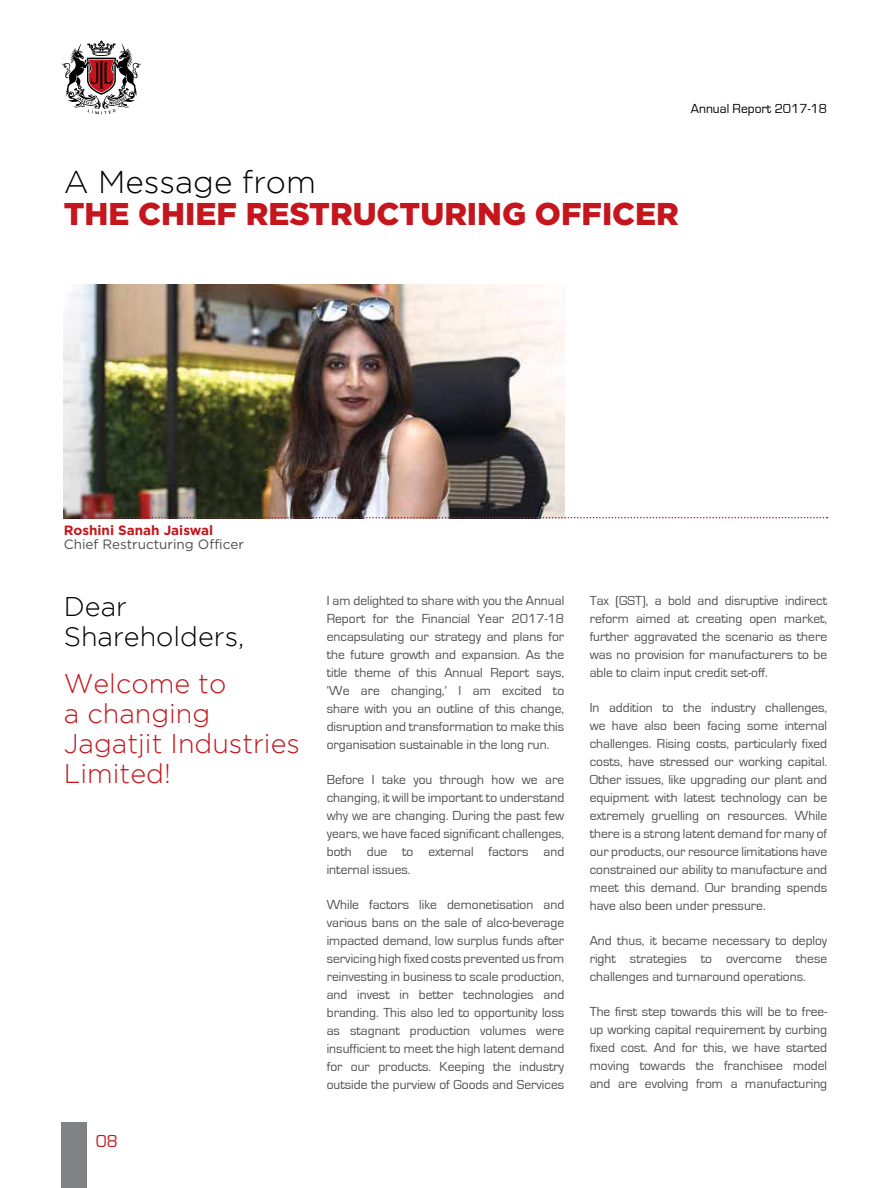
<style>
.page{position:relative;width:891px;height:1188px;background:#fff}
.page>*{position:absolute;margin:0;border:0;box-sizing:border-box;transform-origin:0 0}
.t1{font:900 31.5px "Gotham";color:#c4161c}
.t2{font:300 31.5px/31.5px "Gotham";color:#000}
.t3{font:300 27px/30px "Gotham";color:#c4161c}
.t4{font:300 27px/30px "Gotham";color:#000}
.t5{font:18px "Eurostile";color:#c4161c}
.t6{font:13.5px/18px "Eurostile";color:#4d4d4f;text-align:justify}
.t7{font:13.5px/13.5px "Gotham";color:#4d4d4f}
.t8{font:13.5px "Eurostile";color:#000}
.s1{font-weight:900;color:#c4161c}
.s2{font-weight:700;color:#c4161c}
</style>
<div class="page">
<img style="left:64px;top:285px;width:500px;height:233px">
<svg style="left:65px;top:517px;width:762px;height:1px"></svg>
<svg style="left:62px;top:40px;width:79px;height:74px"></svg>
<div style="left:61px;top:1123px;width:26px;height:65px;background:#808285"></div>
<p class="t8" style="left:691px;top:101px;width:138px">Annual Report 2017-18</p>
<p class="t2" style="left:64px;top:166px;width:254px">A Message from<br><span class="s1">THE</span></p>
<p class="t1" style="left:138px;top:195px;width:130px">CHIEF RESTRU</p>
<p class="t1" style="left:377px;top:195px;width:45px">CTURING</p>
<p class="t1" style="left:535px;top:195px;width:122px">OFFICER</p>
<p class="t7" style="left:64px;top:523px;width:181px"><span class="s2">Roshini Sanah Jaiswal<br></span>Chief Restructuring Officer</p>
<p class="t4" style="left:64px;top:591px;width:182px">Dear<br>Shareholders,</p>
<p class="t3" style="left:64px;top:668px;width:238px">Welcome to<br>a changing<br>Jagatjit Industries<br>Limited!</p>
<p class="t5" style="left:96px;top:1131px;width:24px">08</p>
<p class="t6" style="left:327px;top:592px;width:239px">I am delighted to share with you the Annual Report for the Financial Year 2017-18 encapsulating our strategy and plans for the future growth and expansion. As the title theme of this Annual Report says, ‘We are changing,’ I am excited to share with you an outline of this change, disruption and transformation to make this organisation sustainable in the long run.</p>
<p class="t6" style="left:327px;top:771px;width:239px">Before I take you through how we are changing, it will be important to understand why we are changing. During the past few years, we have faced significant challenges, both due to external factors and internal issues.</p>
<p class="t6" style="left:327px;top:896px;width:239px">While factors like demonetisation and various bans on the sale of alco-beverage impacted demand, low surplus funds after servicing high fixed costs prevented us from reinvesting in business to scale production, and invest in better technologies and branding. This also led to opportunity loss as stagnant production volumes were insufficient to meet the high latent demand for our products. Keeping the industry outside the purview of Goods and Services</p>
<p class="t6" style="left:590px;top:592px;width:239px">Tax (GST), a bold and disruptive indirect reform aimed at creating open market, further aggravated the scenario as there was no provision for manufacturers to be able to claim input credit set-off.</p>
<p class="t6" style="left:590px;top:699px;width:239px">In addition to the industry challenges, we have also been facing some internal challenges. Rising costs, particularly fixed costs, have stressed our working capital.<br>Other issues, like upgrading our plant and equipment with latest technology can be extremely gruelling on resources. While there is a strong latent demand for many of our products, our resource limitations have constrained our ability to manufacture and meet this demand. Our branding spends have also been under pressure.</p>
<p class="t6" style="left:590px;top:932px;width:239px">And thus, it became necessary to deploy right strategies to overcome these challenges and turnaround operations.</p>
<p class="t6" style="left:590px;top:1003px;width:239px">The first step towards this will be to free&shy;up working capital requirement by curbing fixed cost. And for this, we have started moving towards the franchisee model and are evolving from a manufacturing</p>
</div>
